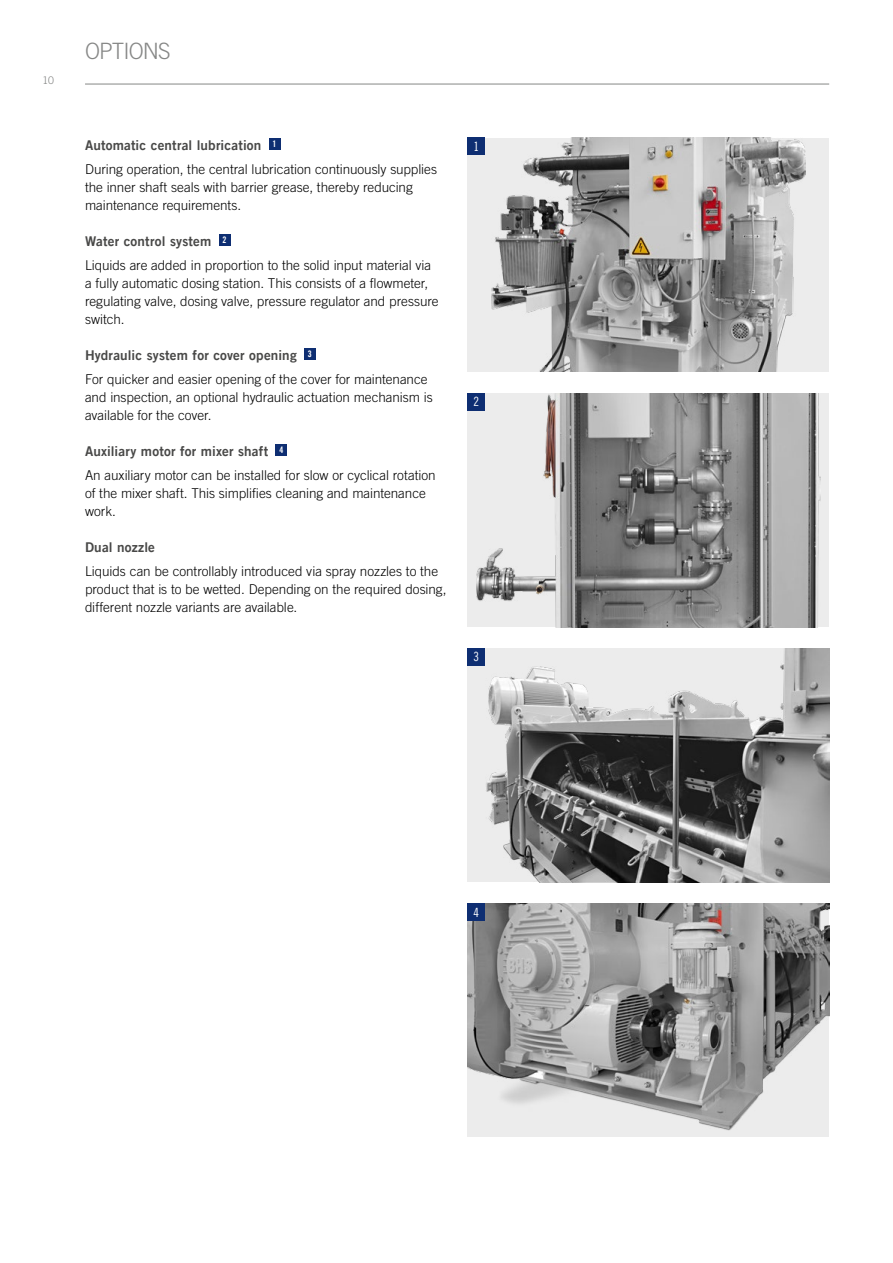
<style>
.page{position:relative;width:893px;height:1263px;background:#fff}
.page>*{position:absolute;margin:0;border:0;box-sizing:border-box;transform-origin:0 0}
.t1{font:300 22.5px "Trade Gothic LT Com";letter-spacing:-.04em;color:#868786}
.t2{font:300 13.5px/18px "Trade Gothic LT Com";color:#000}
.t3{font:13.5px "Trade Gothic LT Com Bd 2";letter-spacing:.01em;color:#484847}
.t4{font:12.75px "Trade Gothic LT Com Cn 18";color:#fff}
.t5{font:300 10.5px "Trade Gothic LT Com";color:#868786}
</style>
<div class="page">
<div style="left:468px;top:138px;width:361px;height:234px;background:#ececec"></div>
<img style="left:491px;top:138px;width:315px;height:234px">
<div style="left:468px;top:648px;width:361px;height:234px;background:#ececec"></div>
<img style="left:486px;top:648px;width:343px;height:234px">
<div style="left:468px;top:393px;width:361px;height:234px;background:#ececec"></div>
<img style="left:476px;top:393px;width:345px;height:234px">
<div style="left:468px;top:903px;width:361px;height:234px;background:#ececec"></div>
<img style="left:468px;top:903px;width:361px;height:227px">
<div style="left:269px;top:138px;width:12px;height:12px;background:#0e2e72"></div>
<div style="left:219px;top:234px;width:11px;height:12px;background:#0e2e72"></div>
<div style="left:304px;top:348px;width:12px;height:12px;background:#0e2e72"></div>
<div style="left:275px;top:444px;width:12px;height:12px;background:#0e2e72"></div>
<div style="left:468px;top:138px;width:17px;height:17px;background:#0e2e72"></div>
<div style="left:468px;top:648px;width:17px;height:17px;background:#0e2e72"></div>
<div style="left:468px;top:393px;width:17px;height:17px;background:#0e2e72"></div>
<div style="left:468px;top:903px;width:17px;height:17px;background:#0e2e72"></div>
<hr style="left:85px;top:84px;width:744px;height:1px;background:#868786">
<p class="t5" style="left:43px;top:74px;width:13px">10</p>
<h1 class="t1" style="left:85px;top:37px;width:87px">OPTIONS</h1>
<p class="t3" style="left:85px;top:137px;width:193px">Automatic central lubrication <sup>1</sup></p>
<p class="t2" style="left:85px;top:160px;width:354px">During operation, the central lubrication continuously supplies the inner shaft seals with barrier grease, thereby reducing maintenance requirements.</p>
<p class="t3" style="left:85px;top:233px;width:143px">Water control system <sup>2</sup></p>
<p class="t2" style="left:85px;top:256px;width:355px">Liquids are added in proportion to the solid input material via a fully automatic dosing station. This consists of a flowmeter, regulating valve, dosing valve, pressure regulator and pressure switch.</p>
<p class="t3" style="left:85px;top:347px;width:228px">Hydraulic system for cover opening <sup>3</sup></p>
<p class="t2" style="left:85px;top:370px;width:349px">For quicker and easier opening of the cover for maintenance and inspection, an optional hydraulic actuation mechanism is available for the cover.</p>
<p class="t3" style="left:85px;top:443px;width:200px">Auxiliary motor for mixer shaft <sup>4</sup></p>
<p class="t2" style="left:85px;top:466px;width:352px">An auxiliary motor can be installed for slow or cyclical rotation of the mixer shaft. This simplifies cleaning and maintenance work.</p>
<p class="t3" style="left:85px;top:539px;width:72px">Dual nozzle</p>
<p class="t2" style="left:85px;top:562px;width:363px">Liquids can be controllably introduced via spray nozzles to the product that is to be wetted. Depending on the required dosing, different nozzle variants are available.</p>
<p class="t4" style="left:473px;top:139px;width:7px">1</p>
<p class="t4" style="left:473px;top:394px;width:7px">2</p>
<p class="t4" style="left:473px;top:649px;width:7px">3</p>
<p class="t4" style="left:473px;top:904px;width:7px">4</p>
</div>
